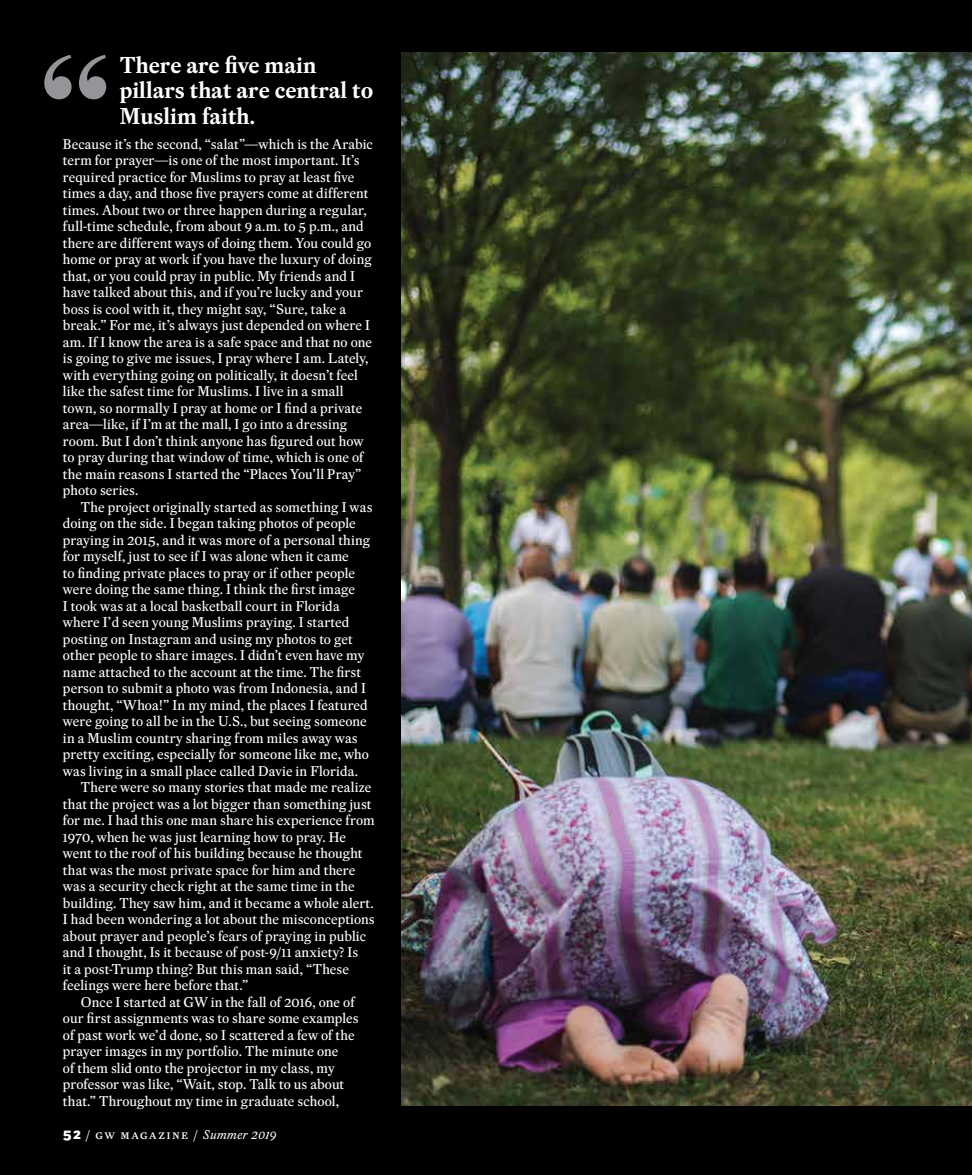
<style>
.page{position:relative;width:972px;height:1175px;background:#fff}
.page>*{position:absolute;margin:0;border:0;box-sizing:border-box;transform-origin:0 0}
.t1{font:600 22.5px/25.5px "Eudald News";color:#fff}
.t2{font:13.8px/16.5px "Eudald News";letter-spacing:.005em;color:#fff}
.t3{font:12.3px "Eudald News";letter-spacing:.115em;color:#fff}
.s1{font-family:"Fort";font-weight:800;font-size:13.8px}
.s2{font-style:italic}
</style>
<div class="page">
<div style="left:0;top:0;width:972px;height:1174px;background:#000"></div>
<img style="left:401px;top:52px;width:571px;height:1053px">
<svg style="left:44px;top:55px;width:62px;height:44px"></svg>
<h1 class="t1" style="left:120px;top:52px;width:255px">There are five main pillars that are central to<br>Muslim faith.</h1>
<p class="t2" style="left:63px;top:135px;width:311px">Because it’s the second, “salat”—which is the Arabic term for prayer—is one of the most important. It’s required practice for Muslims to pray at least five times a day, and those five prayers come at different times. About two or three happen during a regular, full-time schedule, from about 9 a.m. to 5 p.m., and there are different ways of doing them. You could go home or pray at work if you have the luxury of doing that, or you could pray in public. My friends and I have talked about this, and if you’re lucky and your boss is cool with it, they might say, “Sure, take a break.” For me, it’s always just depended on where I am. If I know the area is a safe space and that no one is going to give me issues, I pray where I am. Lately, with everything going on politically, it doesn’t feel like the safest time for Muslims. I live in a small town, so normally I pray at home or I find a private area—like, if I’m at the mall, I go into a dressing room. But I don’t think anyone has figured out how to pray during that window of time, which is one of the main reasons I started the “Places You’ll Pray” photo series.</p>
<p class="t2" style="left:63px;top:498px;width:311px;text-indent:18px">The project originally started as something I was doing on the side. I began taking photos of people praying in 2015, and it was more of a personal thing for myself, just to see if I was alone when it came<br>to finding private places to pray or if other people were doing the same thing. I think the first image<br>I took was at a local basketball court in Florida where I’d seen young Muslims praying. I started posting on Instagram and using my photos to get other people to share images. I didn’t even have my name attached to the account at the time. The first person to submit a photo was from Indonesia, and I thought, “Whoa!” In my mind, the places I featured were going to all be in the U.S., but seeing someone in a Muslim country sharing from miles away was pretty exciting, especially for someone like me, who was living in a small place called Davie in Florida.</p>
<p class="t2" style="left:63px;top:779px;width:313px;text-indent:18px">There were so many stories that made me realize that the project was a lot bigger than something just for me. I had this one man share his experience from 1970, when he was just learning how to pray. He went to the roof of his building because he thought that was the most private space for him and there was a security check right at the same time in the building. They saw him, and it became a whole alert.<br>I had been wondering a lot about the misconceptions about prayer and people’s fears of praying in public and I thought, Is it because of post-9/11 anxiety? Is<br>it a post-Trump thing? But this man said, “These feelings were here before that.”</p>
<p class="t2" style="left:63px;top:993px;width:297px;text-indent:18px">Once I started at GW in the fall of 2016, one of our first assignments was to share some examples of past work we’d done, so I scattered a few of the prayer images in my portfolio. The minute one<br>of them slid onto the projector in my class, my professor was like, “Wait, stop. Talk to us about that.” Throughout my time in graduate school,</p>
<p class="t3" style="left:63px;top:1126px;width:215px"><span class="s1">52</span> / gw magazine / <span class="s2">Summer 2019</span></p>
</div>
